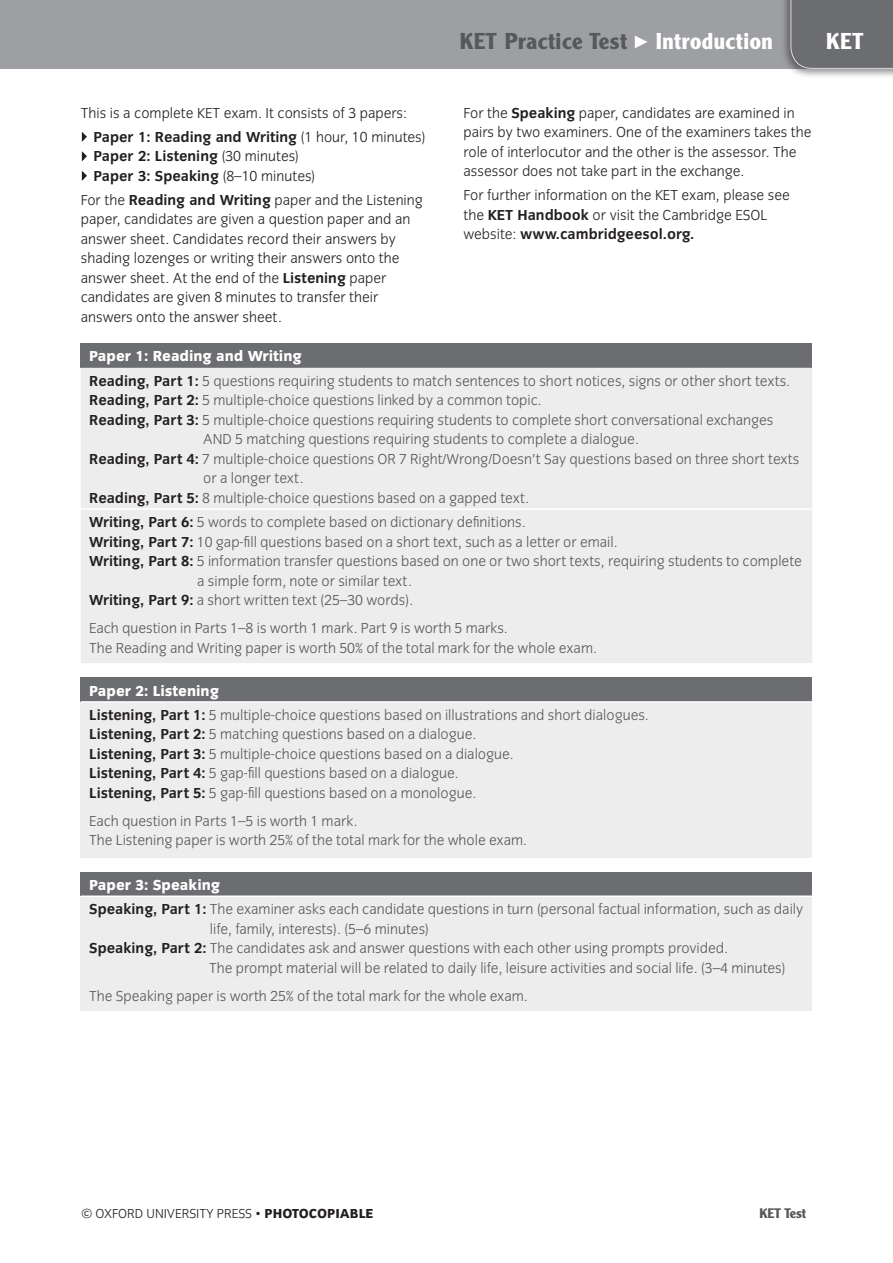
<style>
.page{position:relative;width:893px;height:1263px;background:#fff}
.page>*{position:absolute;margin:0;border:0;box-sizing:border-box;transform-origin:0 0}
.HEAD_RUNNING{font:700 22.5px "Clearface Gothic LH";letter-spacing:.025em;color:#57585a}
.HEAD_RUNNING-2{font:700 22.5px "Clearface Gothic LH";letter-spacing:.025em;color:#fff}
.TEXT{font:300 15px/19.5px "Congress Sans";color:#57585a}
.Text__intro{font:300 15px/19.5px "Congress Sans";color:#231f20}
.Text__intro-2{font:700 15px "Congress Sans";color:#231f20}
.Table_A_head{font:800 15px "Congress Sans";color:#fff}
.t1{font:300 13.5px "Congress Sans";color:#231f20}
.t2{font:700 13.5px "Clearface Gothic LH";color:#57585a}
.s1{font-weight:300}
.s2{font-weight:700}
.s3{font-weight:700;color:#231f20}
.s4{font-weight:800}
</style>
<div class="page">
<div style="left:0;top:0;width:893px;height:68px;background:#9d9fa2"></div>
<svg style="left:81px;top:132px;width:6px;height:10px"></svg>
<svg style="left:81px;top:151px;width:6px;height:11px"></svg>
<svg style="left:81px;top:171px;width:6px;height:10px"></svg>
<div style="left:81px;top:343px;width:731px;height:25px;background:#6c6d70"></div>
<div style="left:81px;top:368px;width:731px;height:295px;background:#ededee"></div>
<hr style="left:81px;top:508px;width:731px;height:2px;background:#fff">
<div style="left:81px;top:678px;width:731px;height:24px;background:#6c6d70"></div>
<div style="left:81px;top:702px;width:731px;height:155px;background:#ededee"></div>
<hr style="left:81px;top:701px;width:731px;height:2px;background:#fff">
<div style="left:81px;top:872px;width:731px;height:24px;background:#6c6d70"></div>
<div style="left:81px;top:896px;width:731px;height:115px;background:#ededee"></div>
<hr style="left:81px;top:895px;width:731px;height:2px;background:#fff">
<div style="left:780px;top:0;width:113px;height:85px;background:#231f20;opacity:.5"></div>
<div style="left:790px;top:0;width:103px;height:69px;background:#6c6d70"></div>
<svg style="left:635px;top:36px;width:13px;height:12px"></svg>
<p class="Text__intro" style="left:81px;top:103px;width:328px">This is a complete KET exam. It consists of 3 papers:</p>
<p class="Text__intro-2" style="left:94px;top:128px;width:334px">Paper 1: Reading and Writing <span class="s1">(1 hour, 10 minutes)</span></p>
<p class="Text__intro-2" style="left:94px;top:148px;width:207px">Paper 2: Listening <span class="s1">(30 minutes)</span></p>
<p class="Text__intro-2" style="left:94px;top:167px;width:224px">Paper 3: Speaking <span class="s1">(8–10 minutes)</span></p>
<p class="Text__intro" style="left:81px;top:190px;width:344px">For the <span class="s2">Reading and Writing</span> paper and the Listening paper, candidates are given a question paper and an answer sheet. Candidates record their answers by shading lozenges or writing their answers onto the answer sheet. At the end of the <span class="s2">Listening</span> paper candidates are given 8 minutes to transfer their answers onto the answer sheet.</p>
<p class="HEAD_RUNNING" style="left:460px;top:28px;width:169px">KET Practice Test</p>
<p class="HEAD_RUNNING-2" style="left:656px;top:28px;width:119px">Introduction</p>
<p class="HEAD_RUNNING-2" style="left:826px;top:28px;width:38px">KET</p>
<p class="Text__intro" style="left:463px;top:103px;width:350px">For the <span class="s2">Speaking</span> paper, candidates are examined in pairs by two examiners. One of the examiners takes the role of interlocutor and the other is the assessor. The assessor does not take part in the exchange.</p>
<p class="Text__intro" style="left:463px;top:186px;width:328px">For further information on the KET exam, please see the <span class="s2">KET Handbook</span> or visit the Cambridge ESOL website: <span class="s2">www.cambridgeesol.org.</span></p>
<p class="Table_A_head" style="left:89px;top:348px;width:214px">Paper 1: Reading and Writing</p>
<p class="TEXT" style="left:89px;top:371px;width:702px"><span class="s3">Reading, Part 1:</span> 5 questions requiring students to match sentences to short notices, signs or other short texts.</p>
<p class="TEXT" style="left:89px;top:391px;width:454px"><span class="s3">Reading, Part 2:</span> 5 multiple-choice questions linked by a common topic.</p>
<p class="TEXT" style="left:203px;top:410px;width:571px;text-indent:-114px"><span class="s3">Reading, Part 3:</span> 5 multiple-choice questions requiring students to complete short conversational exchanges<br>AND 5 matching questions requiring students to complete a dialogue.</p>
<p class="TEXT" style="left:203px;top:449px;width:598px;text-indent:-114px"><span class="s3">Reading, Part 4:</span> 7 multiple-choice questions OR 7 Right/Wrong/Doesn’t Say questions based on three short texts or a longer text.</p>
<p class="TEXT" style="left:89px;top:488px;width:442px"><span class="s3">Reading, Part 5:</span> 8 multiple-choice questions based on a gapped text.</p>
<p class="TEXT" style="left:89px;top:512px;width:438px"><span class="s3">Writing, Part 6:</span> 5 words to complete based on dictionary definitions.</p>
<p class="TEXT" style="left:89px;top:532px;width:530px"><span class="s3">Writing, Part 7:</span> 10 gap-fill questions based on a short text, such as a letter or email.</p>
<p class="TEXT" style="left:197px;top:551px;width:606px;text-indent:-108px"><span class="s3">Writing, Part 8:</span> 5 information transfer questions based on one or two short texts, requiring students to complete a simple form, note or similar text.</p>
<p class="TEXT" style="left:89px;top:590px;width:326px"><span class="s3">Writing, Part 9:</span> a short written text (25–30 words).</p>
<p class="TEXT" style="left:89px;top:618px;width:420px">Each question in Parts 1–8 is worth 1 mark. Part 9 is worth 5 marks.</p>
<p class="TEXT" style="left:89px;top:638px;width:509px">The Reading and Writing paper is worth 50% of the total mark for the whole exam.</p>
<p class="Table_A_head" style="left:89px;top:682px;width:131px">Paper 2: Listening</p>
<p class="TEXT" style="left:89px;top:705px;width:561px"><span class="s3">Listening, Part 1:</span> 5 multiple-choice questions based on illustrations and short dialogues.</p>
<p class="TEXT" style="left:89px;top:725px;width:389px"><span class="s3">Listening, Part 2:</span> 5 matching questions based on a dialogue.</p>
<p class="TEXT" style="left:89px;top:744px;width:426px"><span class="s3">Listening, Part 3:</span> 5 multiple-choice questions based on a dialogue.</p>
<p class="TEXT" style="left:89px;top:764px;width:389px"><span class="s3">Listening, Part 4:</span> 5 gap-fill questions based on a dialogue.<br><span class="s3">Listening, Part 5:</span> 5 gap-fill questions based on a monologue.</p>
<p class="TEXT" style="left:89px;top:811px;width:270px">Each question in Parts 1–5 is worth 1 mark.</p>
<p class="TEXT" style="left:89px;top:831px;width:439px">The Listening paper is worth 25% of the total mark for the whole exam.</p>
<p class="Table_A_head" style="left:89px;top:876px;width:132px">Paper 3: Speaking</p>
<p class="TEXT" style="left:210px;top:900px;width:595px;text-indent:-121px"><span class="s3">Speaking, Part 1:</span> The examiner asks each candidate questions in turn (personal factual information, such as daily life, family, interests). (5–6 minutes)</p>
<p class="TEXT" style="left:209px;top:939px;width:578px;text-indent:-120px"><span class="s3">Speaking, Part 2:</span> The candidates ask and answer questions with each other using prompts provided.<br>The prompt material will be related to daily life, leisure activities and social life. (3–4 minutes)</p>
<p class="TEXT" style="left:89px;top:986px;width:440px">The Speaking paper is worth 25% of the total mark for the whole exam.</p>
<p class="t1" style="left:81px;top:1206px;width:293px">© OXFORD UNIVERSITY PRESS <span class="s4">• PHOTOCOPIABLE</span></p>
<p class="t2" style="left:759px;top:1205px;width:48px">KET Test</p>
</div>
